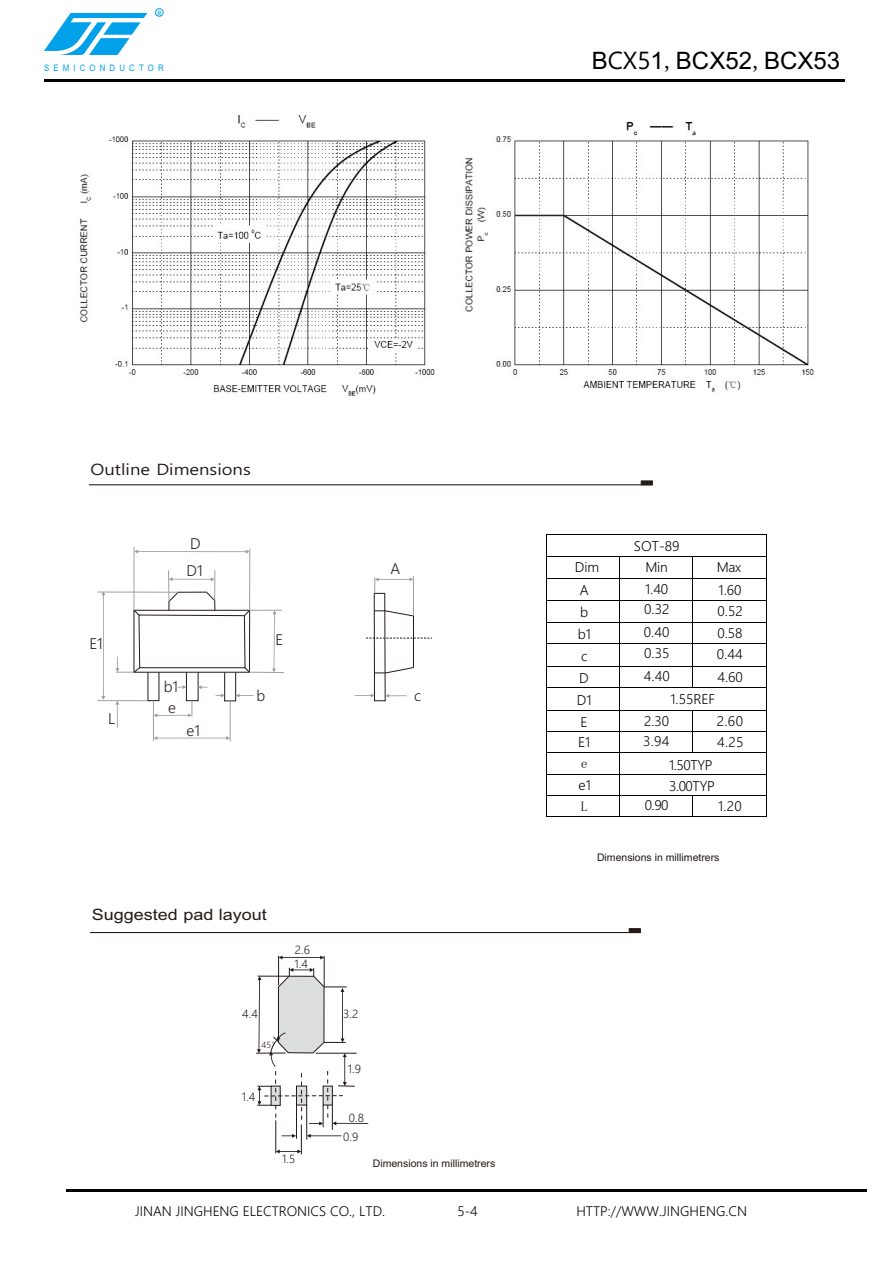
<style>
.page{position:relative;width:893px;height:1263px;background:#fff}
.page>*{position:absolute;margin:0;border:0;box-sizing:border-box;transform-origin:0 0}
.t1{font:24px "Arial";color:#000}
.t2{font:15.6px "Arial";color:#231916;scale:1.15 1}
.t3{font:15.6px "Malgun Gothic";color:#231916;scale:1.15 1}
.t4{font:300 15px "Malgun Gothic";color:#231916}
.t5{font:300 13.65px "Malgun Gothic";color:#000}
.t6{font:13.65px "Sim Sun";color:#000}
.t7{font:300 13.5px "Malgun Gothic";color:#000}
.t8{font:300 11.55px/14px "Malgun Gothic";color:#231916}
.t9{font:10.5px "Arial";color:#231916}
.t10{font:9px "Arial";letter-spacing:.53em;color:#00a1e9;scale:.87 1}
.t11{font:300 8.7px "Malgun Gothic";color:#231916}
.t12{font:7.65px "Sim Hei";color:#00a1e9}
.s1{font-family:"Malgun Gothic"}
.s2{font-family:"Sim Sun"}
.s3{font-family:"Sim Sun";font-weight:400}
</style>
<div class="page">
<hr style="left:44px;top:79px;width:801px;height:2px;background:#000">
<hr style="left:89px;top:484px;width:563px;height:1px;background:#231916">
<svg style="left:641px;top:481px;width:11px;height:3px"></svg>
<hr style="left:90px;top:932px;width:550px;height:1px;background:#231916">
<svg style="left:629px;top:928px;width:11px;height:4px"></svg>
<hr style="left:66px;top:1189px;width:800px;height:3px;background:#000">
<hr style="left:256px;top:1053px;width:30px;height:1px;background:#231916">
<svg style="left:257px;top:956px;width:111px;height:198px"></svg>
<hr style="left:547px;top:534px;width:219px;height:1px;background:#000">
<hr style="left:547px;top:556px;width:72px;height:1px;background:#000">
<hr style="left:619px;top:556px;width:73px;height:1px;background:#000">
<hr style="left:693px;top:556px;width:73px;height:1px;background:#000">
<hr style="left:547px;top:578px;width:72px;height:1px;background:#000">
<hr style="left:619px;top:578px;width:73px;height:1px;background:#000">
<hr style="left:693px;top:578px;width:73px;height:1px;background:#000">
<hr style="left:547px;top:600px;width:72px;height:1px;background:#000">
<hr style="left:619px;top:600px;width:73px;height:1px;background:#000">
<hr style="left:693px;top:600px;width:73px;height:1px;background:#000">
<hr style="left:547px;top:622px;width:72px;height:1px;background:#000">
<hr style="left:619px;top:622px;width:73px;height:1px;background:#000">
<hr style="left:693px;top:622px;width:73px;height:1px;background:#000">
<hr style="left:547px;top:644px;width:72px;height:1px;background:#000">
<hr style="left:619px;top:644px;width:73px;height:1px;background:#000">
<hr style="left:693px;top:644px;width:73px;height:1px;background:#000">
<hr style="left:547px;top:666px;width:72px;height:1px;background:#000">
<hr style="left:619px;top:666px;width:73px;height:1px;background:#000">
<hr style="left:693px;top:666px;width:73px;height:1px;background:#000">
<hr style="left:547px;top:688px;width:72px;height:1px;background:#000">
<hr style="left:619px;top:688px;width:73px;height:1px;background:#000">
<svg style="left:692px;top:556px;width:1px;height:132px"></svg>
<hr style="left:693px;top:688px;width:73px;height:1px;background:#000">
<hr style="left:547px;top:710px;width:72px;height:1px;background:#000">
<hr style="left:619px;top:710px;width:73px;height:1px;background:#000">
<hr style="left:693px;top:710px;width:73px;height:1px;background:#000">
<hr style="left:547px;top:732px;width:72px;height:1px;background:#000">
<hr style="left:619px;top:732px;width:73px;height:1px;background:#000">
<hr style="left:693px;top:732px;width:73px;height:1px;background:#000">
<hr style="left:547px;top:752px;width:72px;height:1px;background:#000">
<hr style="left:619px;top:752px;width:73px;height:1px;background:#000">
<hr style="left:693px;top:752px;width:73px;height:1px;background:#000">
<hr style="left:547px;top:774px;width:72px;height:1px;background:#000">
<hr style="left:619px;top:774px;width:73px;height:1px;background:#000">
<hr style="left:693px;top:774px;width:73px;height:1px;background:#000">
<svg style="left:692px;top:710px;width:1px;height:43px"></svg>
<div style="left:186px;top:672px;width:12px;height:29px;border:1px solid #231916"></div>
<div style="left:224px;top:672px;width:12px;height:29px;border:1px solid #231916"></div>
<hr style="left:250px;top:610px;width:32px;height:1px;background:#9f9fa0">
<hr style="left:98px;top:592px;width:80px;height:1px;background:#9f9fa0">
<hr style="left:98px;top:700px;width:50px;height:1px;background:#9f9fa0">
<hr style="left:168px;top:570px;width:1px;height:32px;background:#9f9fa0">
<hr style="left:133px;top:547px;width:1px;height:63px;background:#9f9fa0">
<hr style="left:249px;top:549px;width:1px;height:61px;background:#9f9fa0">
<svg style="left:134px;top:550px;width:116px;height:4px"></svg>
<svg style="left:101px;top:591px;width:4px;height:109px"></svg>
<svg style="left:115px;top:591px;width:135px;height:82px"></svg>
<svg style="left:115px;top:701px;width:4px;height:27px"></svg>
<svg style="left:177px;top:685px;width:9px;height:4px"></svg>
<svg style="left:197px;top:685px;width:10px;height:4px"></svg>
<hr style="left:153px;top:701px;width:1px;height:40px;background:#9f9fa0">
<hr style="left:230px;top:701px;width:1px;height:41px;background:#9f9fa0">
<svg style="left:154px;top:736px;width:76px;height:4px"></svg>
<svg style="left:154px;top:701px;width:38px;height:16px"></svg>
<svg style="left:215px;top:694px;width:10px;height:3px"></svg>
<svg style="left:236px;top:694px;width:17px;height:3px"></svg>
<div style="left:374px;top:593px;width:11px;height:108px;border:1px solid #231916"></div>
<svg style="left:366px;top:610px;width:66px;height:64px"></svg>
<hr style="left:413px;top:576px;width:1px;height:40px;background:#9f9fa0">
<svg style="left:374px;top:577px;width:39px;height:16px"></svg>
<svg style="left:355px;top:694px;width:20px;height:3px"></svg>
<svg style="left:385px;top:694px;width:22px;height:4px"></svg>
<hr style="left:214px;top:570px;width:1px;height:31px;background:#9f9fa0">
<svg style="left:169px;top:577px;width:46px;height:4px"></svg>
<hr style="left:249px;top:672px;width:35px;height:1px;background:#9f9fa0">
<svg style="left:272px;top:610px;width:4px;height:62px"></svg>
<hr style="left:547px;top:795px;width:72px;height:1px;background:#000">
<hr style="left:619px;top:795px;width:73px;height:1px;background:#000">
<hr style="left:693px;top:795px;width:73px;height:1px;background:#000">
<hr style="left:547px;top:816px;width:72px;height:1px;background:#000">
<hr style="left:619px;top:816px;width:73px;height:1px;background:#000">
<hr style="left:693px;top:816px;width:73px;height:1px;background:#000">
<svg style="left:546px;top:534px;width:1px;height:283px"></svg>
<svg style="left:619px;top:557px;width:1px;height:259px"></svg>
<svg style="left:692px;top:795px;width:1px;height:22px"></svg>
<svg style="left:766px;top:534px;width:1px;height:283px"></svg>
<svg style="left:44px;top:13px;width:103px;height:42px"></svg>
<div style="left:155px;top:8px;width:8px;height:9px;background:#fff;border:1px solid #00a1e9;border-radius:50%"></div>
<img style="left:79px;top:115px;width:735px;height:281px">
<p class="t12" style="left:158px;top:9px;width:5px">R</p>
<p class="t10" style="left:44px;top:65px;width:139px">SEMICONDUCTOR</p>
<h1 class="t1" style="left:591px;top:52px;width:250px">B<span class="s1">CX5</span>1<span class="s2">,</span>BCX52<span class="s2">,</span>BCX53</h1>
<p class="t3" style="left:91px;top:463px;width:141px">Outline Dimensions</p>
<p class="t4" style="left:89px;top:637px;width:15px">E1</p>
<p class="t4" style="left:108px;top:712px;width:9px">L</p>
<p class="t4" style="left:190px;top:537px;width:12px">D</p>
<p class="t4" style="left:186px;top:564px;width:18px">D1</p>
<p class="t4" style="left:164px;top:680px;width:16px">b1</p>
<p class="t4" style="left:168px;top:701px;width:9px">e</p>
<p class="t4" style="left:186px;top:724px;width:15px">e1</p>
<p class="t4" style="left:276px;top:633px;width:9px">E</p>
<p class="t4" style="left:390px;top:562px;width:11px">A</p>
<p class="t4" style="left:256px;top:689px;width:10px">b</p>
<p class="t4" style="left:414px;top:689px;width:8px">c</p>
<p class="t2" style="left:92px;top:909px;width:154px">Suggested pad layout</p>
<p class="t8" style="left:294px;top:944px;width:17px">2.6<br>1.4</p>
<p class="t8" style="left:242px;top:1007px;width:17px">4.4</p>
<p class="t8" style="left:343px;top:1007px;width:17px">3.2</p>
<p class="t11" style="left:261px;top:1041px;width:20px">45<span class="s3">°</span></p>
<p class="t8" style="left:348px;top:1062px;width:15px">1.9</p>
<p class="t8" style="left:242px;top:1090px;width:15px">1.4</p>
<p class="t8" style="left:343px;top:1109px;width:22px;line-height:19.5px;text-align:center">0.8<br>0.9</p>
<p class="t8" style="left:282px;top:1153px;width:15px">1.5</p>
<p class="t9" style="left:373px;top:1160px;width:124px">Dimensions in millimetrers</p>
<p class="t5" style="left:634px;top:540px;width:47px">SOT-89</p>
<p class="t5" style="left:574px;top:561px;width:26px">Dim</p>
<p class="t5" style="left:645px;top:561px;width:24px">Min</p>
<p class="t5" style="left:717px;top:561px;width:26px">Max</p>
<p class="t5" style="left:580px;top:584px;width:10px">A</p>
<p class="t5" style="left:718px;top:584px;width:25px">1.60</p>
<p class="t5" style="left:580px;top:606px;width:10px">b</p>
<p class="t5" style="left:644px;top:604px;width:27px">0.32</p>
<p class="t5" style="left:717px;top:605px;width:27px">0.52</p>
<p class="t5" style="left:578px;top:628px;width:15px">b1</p>
<p class="t5" style="left:644px;top:626px;width:27px">0.40</p>
<p class="t5" style="left:717px;top:627px;width:27px">0.58</p>
<p class="t5" style="left:581px;top:650px;width:8px">c</p>
<p class="t5" style="left:644px;top:647px;width:27px">0.35</p>
<p class="t5" style="left:717px;top:649px;width:27px">0.44</p>
<p class="t5" style="left:579px;top:672px;width:11px">D</p>
<p class="t5" style="left:644px;top:670px;width:27px">4.40</p>
<p class="t5" style="left:717px;top:671px;width:27px">4.60</p>
<p class="t5" style="left:577px;top:694px;width:16px">D1</p>
<p class="t5" style="left:670px;top:693px;width:46px">1.55REF</p>
<p class="t5" style="left:580px;top:716px;width:9px">E</p>
<p class="t5" style="left:717px;top:716px;width:28px">2.60</p>
<p class="t5" style="left:578px;top:736px;width:14px">E1</p>
<p class="t6" style="left:581px;top:757px;width:8px">e</p>
<p class="t5" style="left:669px;top:759px;width:45px">1.50TYP</p>
<p class="t5" style="left:645px;top:583px;width:25px">1.40</p>
<p class="t5" style="left:644px;top:715px;width:27px">2.30</p>
<p class="t5" style="left:643px;top:735px;width:28px">3.94</p>
<p class="t5" style="left:717px;top:736px;width:28px">4.25</p>
<p class="t5" style="left:578px;top:779px;width:14px">e1</p>
<p class="t6" style="left:581px;top:799px;width:8px">L</p>
<p class="t5" style="left:644px;top:799px;width:25px">0.90</p>
<p class="t5" style="left:718px;top:801px;width:25px">1.20</p>
<p class="t5" style="left:669px;top:780px;width:47px">3.00TYP</p>
<p class="t9" style="left:597px;top:854px;width:124px">Dimensions in millimetrers</p>
<p class="t7" style="left:135px;top:1206px;width:251px">JINAN JINGHENG ELECTRONICS CO., LTD.</p>
<p class="t7" style="left:457px;top:1206px;width:22px">5-4</p>
<p class="t7" style="left:576px;top:1206px;width:172px">HTTP://WWW.JINGHENG.CN</p>
</div>
